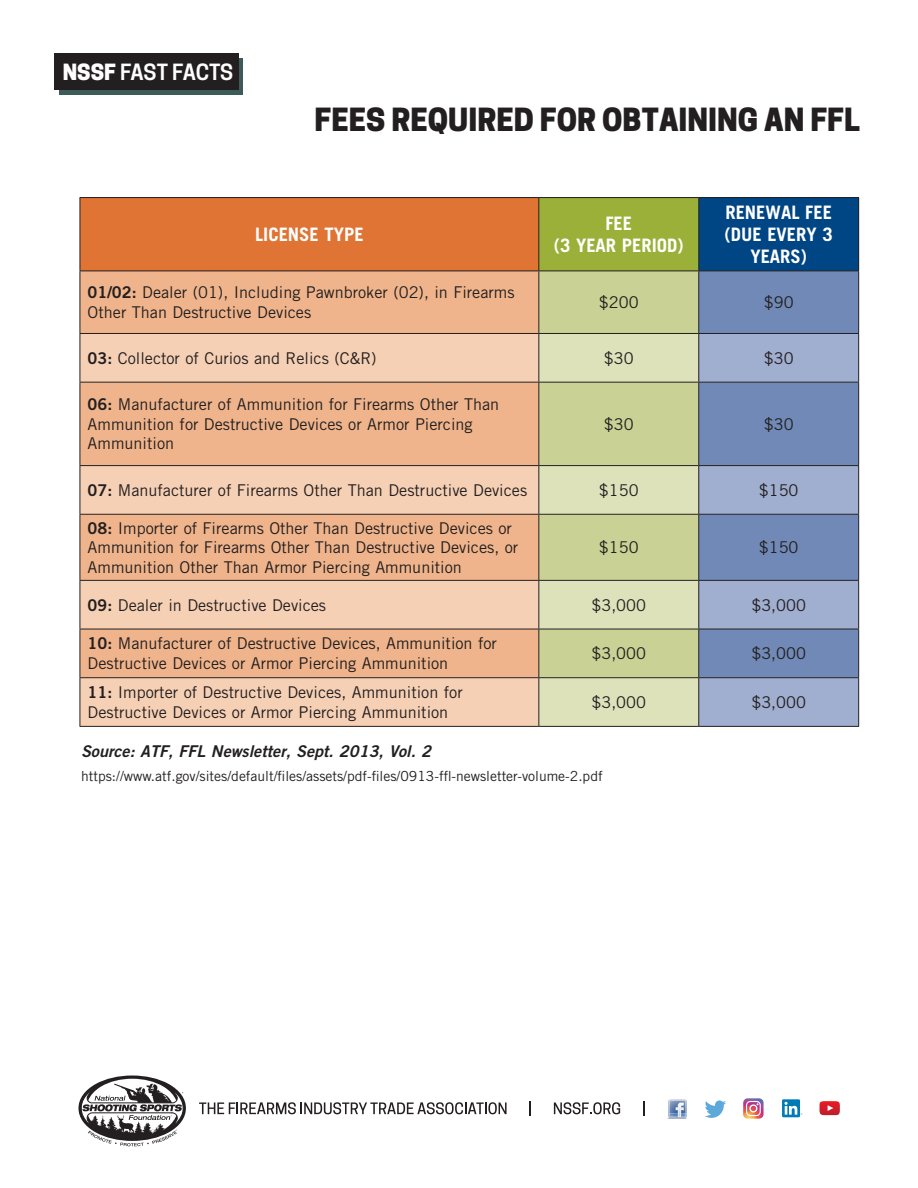
<style>
.page{position:relative;width:918px;height:1188px;background:#fff}
.page>*{position:absolute;margin:0;border:0;box-sizing:border-box;transform-origin:0 0}
.t1{font:800 30px "Cooper Hewitt";color:#231f20}
.t2{font:600 21px "Cooper Hewitt";letter-spacing:-.01em;color:#fff}
.t3{font:700 18.6px/22.2px "Trade Gothic LT Std";color:#fff;text-align:center}
.t4{font:16.2px/19.5px "Trade Gothic LT Std";color:#231f20}
.t5{font:16.2px "Trade Gothic LT Std Bd 2 Obl";color:#231f20}
.t6{font:13.95px "Trade Gothic LT Std";color:#231f20}
.s1{font-weight:800}
.s2{font-family:"Trade Gothic LT Std Bd 2"}
</style>
<div class="page">
<div style="left:80px;top:198px;width:459px;height:73px;background:#df7435"></div>
<div style="left:539px;top:198px;width:160px;height:73px;background:#9bb039"></div>
<div style="left:699px;top:198px;width:160px;height:73px;background:#004684"></div>
<div style="left:81px;top:272px;width:457px;height:61px;background:#efb48b"></div>
<div style="left:539px;top:272px;width:159px;height:61px;background:#c9d194"></div>
<div style="left:699px;top:272px;width:159px;height:61px;background:#7089b6"></div>
<svg style="left:81px;top:334px;width:457px;height:392px;background:#f1c19f"></svg>
<svg style="left:539px;top:334px;width:159px;height:392px;background:#d1d7a5"></svg>
<svg style="left:699px;top:334px;width:159px;height:392px;background:#869ac0"></svg>
<hr style="left:539px;top:197px;width:160px;height:1px;background:#231f20">
<hr style="left:699px;top:197px;width:160px;height:1px;background:#231f20">
<hr style="left:698px;top:198px;width:1px;height:73px;background:#231f20">
<hr style="left:858px;top:198px;width:1px;height:73px;background:#231f20">
<hr style="left:698px;top:334px;width:1px;height:48px;background:#231f20">
<hr style="left:858px;top:334px;width:1px;height:48px;background:#231f20">
<hr style="left:80px;top:383px;width:1px;height:82px;background:#231f20">
<hr style="left:539px;top:382px;width:160px;height:1px;background:#231f20">
<hr style="left:538px;top:383px;width:1px;height:82px;background:#231f20">
<hr style="left:699px;top:382px;width:160px;height:1px;background:#231f20">
<hr style="left:698px;top:383px;width:1px;height:82px;background:#231f20">
<hr style="left:858px;top:383px;width:1px;height:82px;background:#231f20">
<hr style="left:80px;top:465px;width:459px;height:1px;background:#231f20">
<hr style="left:80px;top:466px;width:1px;height:48px;background:#231f20">
<hr style="left:539px;top:465px;width:160px;height:1px;background:#231f20">
<hr style="left:538px;top:466px;width:1px;height:48px;background:#231f20">
<hr style="left:699px;top:465px;width:160px;height:1px;background:#231f20">
<hr style="left:698px;top:466px;width:1px;height:48px;background:#231f20">
<hr style="left:858px;top:466px;width:1px;height:48px;background:#231f20">
<hr style="left:80px;top:514px;width:459px;height:1px;background:#231f20">
<hr style="left:80px;top:515px;width:1px;height:65px;background:#231f20">
<hr style="left:539px;top:514px;width:160px;height:1px;background:#231f20">
<hr style="left:538px;top:515px;width:1px;height:65px;background:#231f20">
<hr style="left:699px;top:514px;width:160px;height:1px;background:#231f20">
<hr style="left:698px;top:515px;width:1px;height:65px;background:#231f20">
<hr style="left:858px;top:515px;width:1px;height:65px;background:#231f20">
<hr style="left:80px;top:580px;width:459px;height:1px;background:#231f20">
<hr style="left:80px;top:581px;width:1px;height:48px;background:#231f20">
<hr style="left:539px;top:580px;width:160px;height:1px;background:#231f20">
<hr style="left:538px;top:581px;width:1px;height:48px;background:#231f20">
<hr style="left:699px;top:580px;width:160px;height:1px;background:#231f20">
<hr style="left:698px;top:581px;width:1px;height:48px;background:#231f20">
<hr style="left:858px;top:581px;width:1px;height:48px;background:#231f20">
<hr style="left:80px;top:629px;width:459px;height:1px;background:#231f20">
<hr style="left:80px;top:629px;width:1px;height:48px;background:#231f20">
<hr style="left:539px;top:629px;width:160px;height:1px;background:#231f20">
<hr style="left:538px;top:629px;width:1px;height:48px;background:#231f20">
<hr style="left:699px;top:629px;width:160px;height:1px;background:#231f20">
<hr style="left:698px;top:629px;width:1px;height:48px;background:#231f20">
<hr style="left:858px;top:629px;width:1px;height:48px;background:#231f20">
<hr style="left:80px;top:677px;width:459px;height:1px;background:#231f20">
<hr style="left:80px;top:678px;width:1px;height:48px;background:#231f20">
<hr style="left:539px;top:677px;width:160px;height:1px;background:#231f20">
<hr style="left:538px;top:678px;width:1px;height:48px;background:#231f20">
<hr style="left:699px;top:677px;width:160px;height:1px;background:#231f20">
<hr style="left:698px;top:678px;width:1px;height:48px;background:#231f20">
<hr style="left:858px;top:678px;width:1px;height:48px;background:#231f20">
<hr style="left:80px;top:726px;width:459px;height:1px;background:#231f20">
<hr style="left:539px;top:726px;width:160px;height:1px;background:#231f20">
<hr style="left:699px;top:726px;width:160px;height:1px;background:#231f20">
<hr style="left:699px;top:271px;width:160px;height:1px;background:#231f20">
<hr style="left:858px;top:271px;width:1px;height:62px;background:#231f20">
<hr style="left:699px;top:333px;width:160px;height:1px;background:#231f20">
<hr style="left:80px;top:271px;width:459px;height:1px;background:#231f20">
<hr style="left:539px;top:271px;width:160px;height:1px;background:#231f20">
<hr style="left:698px;top:271px;width:1px;height:62px;background:#231f20">
<hr style="left:80px;top:333px;width:459px;height:1px;background:#231f20">
<hr style="left:539px;top:333px;width:160px;height:1px;background:#231f20">
<hr style="left:80px;top:197px;width:459px;height:1px;background:#231f20">
<hr style="left:80px;top:198px;width:1px;height:73px;background:#231f20">
<hr style="left:538px;top:198px;width:1px;height:73px;background:#231f20">
<hr style="left:80px;top:271px;width:1px;height:62px;background:#231f20">
<hr style="left:538px;top:271px;width:1px;height:62px;background:#231f20">
<hr style="left:80px;top:334px;width:1px;height:48px;background:#231f20">
<hr style="left:538px;top:334px;width:1px;height:48px;background:#231f20">
<hr style="left:80px;top:382px;width:459px;height:1px;background:#231f20">
<svg style="left:60px;top:59px;width:183px;height:36px"></svg>
<div style="left:54px;top:53px;width:185px;height:36px;background:#231f20"></div>
<svg style="left:78px;top:1076px;width:108px;height:70px"></svg>
<svg style="left:705px;top:1100px;width:21px;height:18px"></svg>
<img style="left:667px;top:1118px;width:20px;height:1px">
<img style="left:668px;top:1100px;width:1px;height:18px">
<svg style="left:669px;top:1100px;width:18px;height:18px"></svg>
<img style="left:676px;top:1103px;width:8px;height:14px">
<img style="left:743px;top:1098px;width:21px;height:21px">
<div style="left:746px;top:1101px;width:15px;height:15px;border:1px solid #fff;border-radius:4px"></div>
<div style="left:749px;top:1104px;width:8px;height:9px;border:1px solid #fff;border-radius:50%"></div>
<img style="left:820px;top:1101px;width:20px;height:14px">
<svg style="left:828px;top:1105px;width:5px;height:6px"></svg>
<div style="left:782px;top:1099px;width:18px;height:18px;background:#007bb6"></div>
<svg style="left:784px;top:1102px;width:18px;height:13px"></svg>
<svg style="left:199px;top:1102px;width:308px;height:12px"></svg>
<svg style="left:529px;top:1102px;width:2px;height:14px"></svg>
<svg style="left:554px;top:1102px;width:66px;height:12px"></svg>
<svg style="left:643px;top:1102px;width:1px;height:14px"></svg>
<p class="t2" style="left:63px;top:60px;width:172px"><span class="s1">NSSF</span> FAST FACTS</p>
<p class="t1" style="left:315px;top:102px;width:547px">FEES REQUIRED FOR OBTAINING AN FFL</p>
<p class="t3" style="left:255px;top:223px;width:110px">LICENSE TYPE</p>
<p class="t3" style="left:605px;top:212px;width:28px">FEE</p>
<p class="t3" style="left:554px;top:234px;width:131px">(3 YEAR PERIOD)</p>
<p class="t3" style="left:725px;top:201px;width:108px">RENEWAL FEE</p>
<p class="t3" style="left:725px;top:223px;width:110px">(DUE EVERY 3<br>YEARS)</p>
<p class="t4" style="left:88px;top:283px;width:429px"><span class="s2">01/02:</span> Dealer (01), Including Pawnbroker (02), in Firearms<br>Other Than Destructive Devices</p>
<p class="t4" style="left:599px;top:292px;width:41px">$200</p>
<p class="t4" style="left:764px;top:292px;width:31px">$90</p>
<p class="t4" style="left:88px;top:348px;width:291px"><span class="s2">03:</span> Collector of Curios and Relics (C&amp;R)</p>
<p class="t4" style="left:604px;top:348px;width:31px">$30</p>
<p class="t4" style="left:764px;top:348px;width:31px">$30</p>
<p class="t4" style="left:88px;top:395px;width:413px"><span class="s2">06:</span> Manufacturer of Ammunition for Firearms Other Than<br>Ammunition for Destructive Devices or Armor Piercing<br>Ammunition</p>
<p class="t4" style="left:604px;top:414px;width:31px">$30</p>
<p class="t4" style="left:764px;top:414px;width:31px">$30</p>
<p class="t4" style="left:88px;top:480px;width:441px"><span class="s2">07:</span> Manufacturer of Firearms Other Than Destructive Devices</p>
<p class="t4" style="left:599px;top:480px;width:41px">$150</p>
<p class="t4" style="left:759px;top:480px;width:41px">$150</p>
<p class="t4" style="left:88px;top:518px;width:432px"><span class="s2">08:</span> Importer of Firearms Other Than Destructive Devices or<br>Ammunition for Firearms Other Than Destructive Devices, or<br>Ammunition Other Than Armor Piercing Ammunition</p>
<p class="t4" style="left:599px;top:537px;width:41px">$150</p>
<p class="t4" style="left:759px;top:537px;width:41px">$150</p>
<p class="t4" style="left:88px;top:595px;width:240px"><span class="s2">09:</span> Dealer in Destructive Devices</p>
<p class="t4" style="left:592px;top:595px;width:56px">$3,000</p>
<p class="t4" style="left:751px;top:595px;width:56px">$3,000</p>
<p class="t4" style="left:88px;top:634px;width:411px"><span class="s2">10:</span> Manufacturer of Destructive Devices, Ammunition for<br>Destructive Devices or Armor Piercing Ammunition</p>
<p class="t4" style="left:592px;top:644px;width:56px">$3,000</p>
<p class="t4" style="left:751px;top:644px;width:56px">$3,000</p>
<p class="t4" style="left:88px;top:682px;width:377px"><span class="s2">11:</span> Importer of Destructive Devices, Ammunition for<br>Destructive Devices or Armor Piercing Ammunition</p>
<p class="t4" style="left:592px;top:692px;width:56px">$3,000</p>
<p class="t4" style="left:751px;top:692px;width:56px">$3,000</p>
<p class="t5" style="left:81px;top:741px;width:351px">Source: ATF, FFL Newsletter, Sept. 2013, Vol. 2</p>
<p class="t6" style="left:81px;top:768px;width:523px">https://www.atf.gov/sites/default/files/assets/pdf-files/0913-ffl-newsletter-volume-2.pdf</p>
</div>
